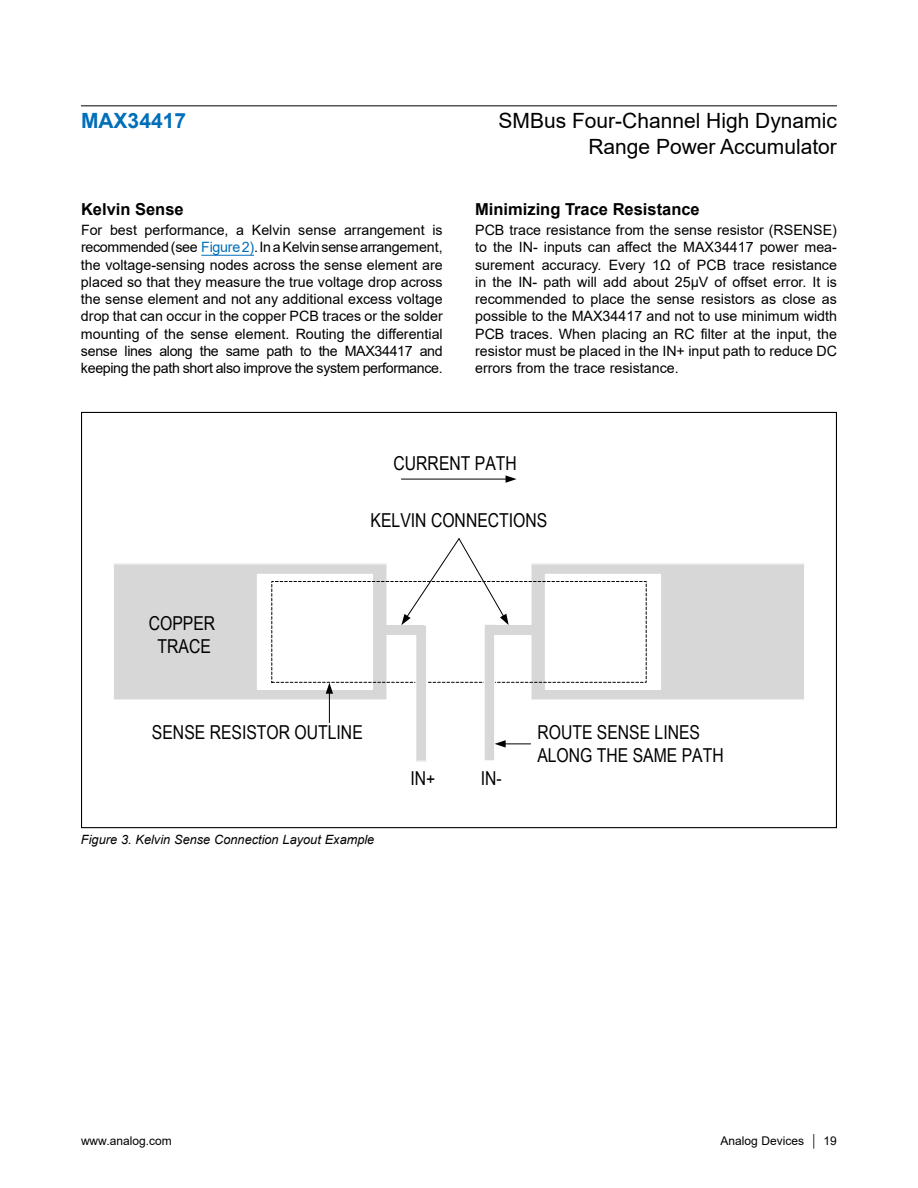
<style>
.page{position:relative;width:918px;height:1188px;background:#fff}
.page>*{position:absolute;margin:0;border:0;box-sizing:border-box;transform-origin:0 0}
.t1{font:21px/25.2px "Arial";color:#000;text-align:right}
.t2{font:700 21px "Arial";color:#006fb9}
.t3{font:19.2px/23.1px "Arial Narrow";color:#000;text-align:center}
.t4{font:700 16.5px "Arial";color:#000}
.t5{font:14.25px/17.2px "Arial";letter-spacing:-.01em;color:#000;text-align:justify}
.t6{font:italic 12.75px "Arial";color:#000}
.t7{font:12px "Arial";color:#000}
.s1{color:#006fb9}
</style>
<div class="page">
<hr style="left:201px;top:255px;width:53px;height:1px;background:#006fb9">
<div style="left:113px;top:564px;width:274px;height:136px;background:#d7d7d7"></div>
<div style="left:113px;top:564px;width:274px;height:136px;border:1px solid #fff"></div>
<div style="left:257px;top:574px;width:116px;height:116px;background:#fff"></div>
<div style="left:531px;top:564px;width:274px;height:136px;background:#d7d7d7"></div>
<div style="left:531px;top:564px;width:274px;height:136px;border:1px solid #fff"></div>
<div style="left:545px;top:574px;width:116px;height:116px;background:#fff"></div>
<div style="left:272px;top:581px;width:374px;height:102px;border:1px dashed #000"></div>
<div style="left:416px;top:625px;width:11px;height:136px;background:#d7d7d7"></div>
<div style="left:416px;top:625px;width:11px;height:136px;border:1px solid #fff"></div>
<div style="left:379px;top:625px;width:45px;height:10px;background:#d7d7d7"></div>
<div style="left:484px;top:625px;width:11px;height:136px;background:#d7d7d7"></div>
<div style="left:484px;top:625px;width:11px;height:136px;border:1px solid #fff"></div>
<div style="left:486px;top:625px;width:45px;height:10px;background:#d7d7d7"></div>
<hr style="left:401px;top:479px;width:105px;height:1px;background:#000">
<svg style="left:506px;top:475px;width:11px;height:8px"></svg>
<svg style="left:401px;top:538px;width:108px;height:87px"></svg>
<hr style="left:329px;top:693px;width:1px;height:30px;background:#000">
<svg style="left:326px;top:683px;width:7px;height:11px"></svg>
<svg style="left:495px;top:740px;width:36px;height:8px"></svg>
<hr style="left:81px;top:105px;width:756px;height:1px;background:#000">
<h1 class="t2" style="left:81px;top:109px;width:107px">MAX34417</h1>
<h1 class="t1" style="left:499px;top:110px;width:340px">SMBus Four-Channel High Dynamic<br>Range Power Accumulator</h1>
<p class="t4" style="left:81px;top:202px;width:104px">Kelvin Sense</p>
<p class="t5" style="left:81px;top:223px;width:363px">For best performance, a Kelvin sense arrangement is recommended (see <span class="s1">Figure 2)</span>. In a Kelvin sense arrangement, the voltage-sensing nodes across the sense element are placed so that they measure the true voltage drop across the sense element and not any additional excess voltage drop that can occur in the copper PCB traces or the solder mounting of the sense element. Routing the differential sense lines along the same path to the MAX34417 and keeping the path short also improve the system performance.</p>
<p class="t4" style="left:475px;top:197px;width:226px">Minimizing Trace Resistance</p>
<p class="t5" style="left:475px;top:223px;width:363px">PCB trace resistance from the sense resistor (RSENSE) to the IN- inputs can affect the MAX34417 power mea&shy;surement accuracy. Every 1Ω of PCB trace resistance in the IN- path will add about 25μV of offset error. It is recommended to place the sense resistors as close as possible to the MAX34417 and not to use minimum width PCB traces. When placing an RC filter at the input, the resistor must be placed in the IN+ input path to reduce DC errors from the trace resistance.</p>
<h2 class="t3" style="left:394px;top:453px;width:125px">CURRENT PATH</h2>
<h2 class="t3" style="left:149px;top:614px;width:68px">COPPER<br>TRACE</h2>
<h2 class="t3" style="left:371px;top:511px;width:178px">KELVIN CONNECTIONS</h2>
<h2 class="t3" style="left:152px;top:722px;width:212px">SENSE RESISTOR OUTLINE</h2>
<h2 class="t3" style="left:537px;top:722px;width:188px;text-align:left">ROUTE SENSE LINES<br>ALONG THE SAME PATH</h2>
<p class="t6" style="left:81px;top:835px;width:295px">Figure 3. Kelvin Sense Connection Layout Example</p>
<h2 class="t3" style="left:411px;top:768px;width:26px">IN+</h2>
<h2 class="t3" style="left:481px;top:768px;width:22px">IN-</h2>
<p class="t7" style="left:81px;top:1136px;width:92px">www.analog.com</p>
<p class="t7" style="left:721px;top:1136px;width:118px">Analog Devices │ 19</p>
</div>
